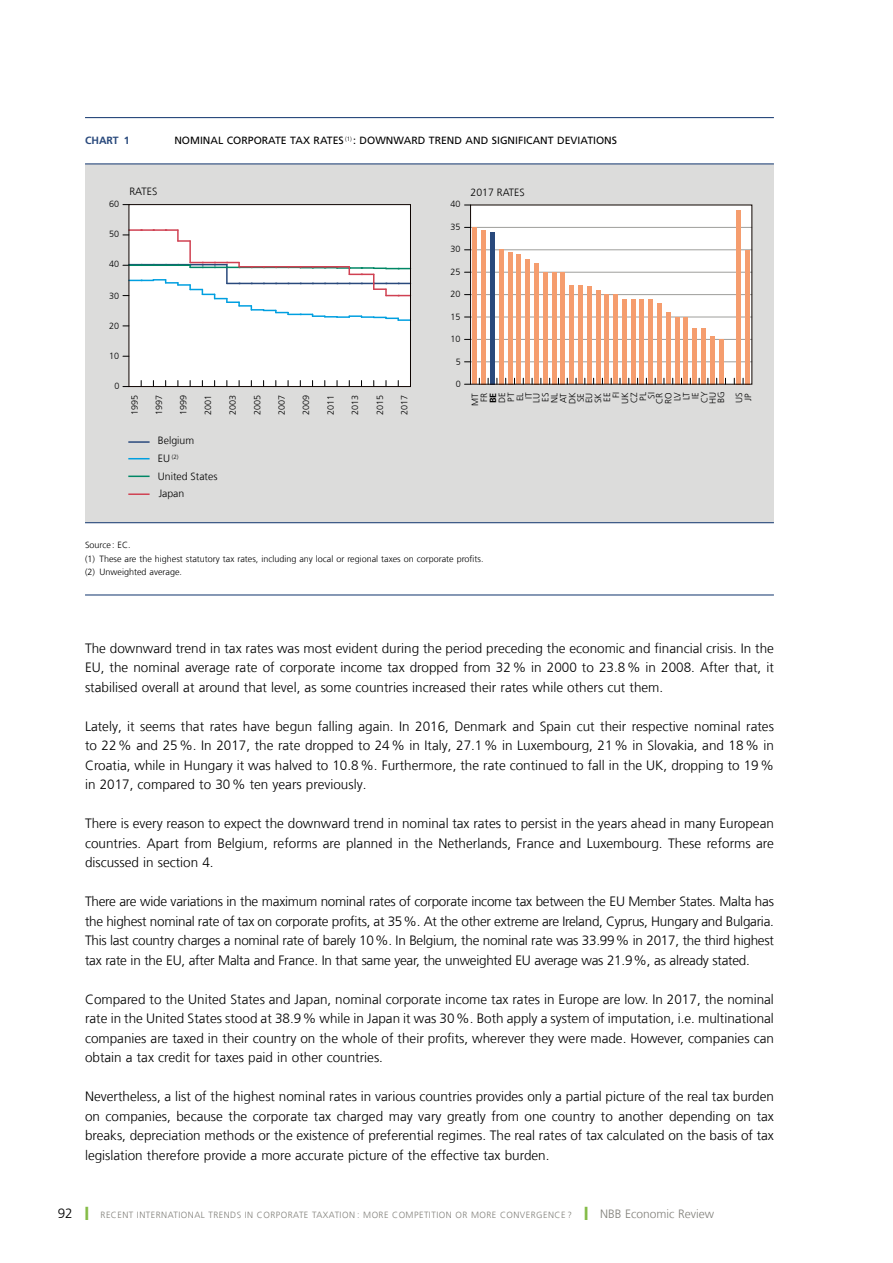
<style>
.page{position:relative;width:893px;height:1263px;background:#fff}
.page>*{position:absolute;margin:0;border:0;box-sizing:border-box;transform-origin:0 0}
.t1{font:300 13.5px/19.5px "Frutiger LT Com";color:#000;text-align:justify}
.t2{font:300 12px "Frutiger LT Com";color:#81807a}
.t3{font:10.5px "Frutiger LT Com";color:#000}
.t4{font:300 10.5px "Frutiger LT Com";color:#000}
.t5{font:700 10.5px "Frutiger LT Com";color:#29497c}
.t6{font:300 9px/8.9px "Frutiger LT Com";color:#000;text-align:center}
.t7{font:300 9px "Frutiger LT Com";color:#81807a}
.t8{font:700 9px "Frutiger LT Com";color:#000}
.t9{font:300 6.15px "Frutiger LT Com";color:#000}
.s1{font-size:10.5px}
.s2{font-size:13.5px;color:#000}
.s3{color:#85bc48}
.s4{font-size:9px}
</style>
<div class="page">
<div style="left:85px;top:164px;width:689px;height:359px;background:#dcdcdb"></div>
<hr style="left:85px;top:117px;width:689px;height:1px;background:#29497c">
<hr style="left:85px;top:163px;width:689px;height:1px;background:#29497c">
<hr style="left:85px;top:522px;width:689px;height:1px;background:#29497c">
<hr style="left:85px;top:594px;width:689px;height:1px;background:#29497c">
<div style="left:471px;top:205px;width:281px;height:179px;background:#fff"></div>
<hr style="left:128px;top:441px;width:22px;height:2px;background:#29497c">
<svg style="left:128px;top:458px;width:22px;height:1px"></svg>
<svg style="left:128px;top:476px;width:22px;height:1px"></svg>
<hr style="left:128px;top:493px;width:22px;height:2px;background:#d04152">
<hr style="left:471px;top:361px;width:281px;height:1px;background:#9e9e9b">
<hr style="left:471px;top:339px;width:281px;height:1px;background:#9e9e9b">
<hr style="left:471px;top:317px;width:281px;height:1px;background:#9e9e9b">
<hr style="left:471px;top:294px;width:281px;height:1px;background:#9e9e9b">
<hr style="left:471px;top:272px;width:281px;height:1px;background:#9e9e9b">
<hr style="left:471px;top:249px;width:281px;height:1px;background:#9e9e9b">
<hr style="left:471px;top:227px;width:281px;height:1px;background:#9e9e9b">
<hr style="left:473px;top:227px;width:4px;height:157px;background:#f59d6e">
<hr style="left:482px;top:230px;width:4px;height:154px;background:#f59d6e">
<div style="left:490px;top:232px;width:5px;height:152px;background:#29497c"></div>
<hr style="left:499px;top:249px;width:4px;height:135px;background:#f59d6e">
<hr style="left:508px;top:252px;width:4px;height:132px;background:#f59d6e">
<hr style="left:517px;top:254px;width:4px;height:130px;background:#f59d6e">
<div style="left:525px;top:260px;width:5px;height:124px;background:#f59d6e"></div>
<div style="left:534px;top:263px;width:5px;height:121px;background:#f59d6e"></div>
<hr style="left:543px;top:272px;width:4px;height:112px;background:#f59d6e">
<hr style="left:552px;top:272px;width:4px;height:112px;background:#f59d6e">
<hr style="left:561px;top:272px;width:4px;height:112px;background:#f59d6e">
<div style="left:569px;top:286px;width:5px;height:98px;background:#f59d6e"></div>
<div style="left:578px;top:286px;width:5px;height:98px;background:#f59d6e"></div>
<hr style="left:587px;top:286px;width:4px;height:98px;background:#f59d6e">
<hr style="left:596px;top:290px;width:4px;height:94px;background:#f59d6e">
<hr style="left:605px;top:295px;width:4px;height:89px;background:#f59d6e">
<div style="left:613px;top:295px;width:5px;height:89px;background:#f59d6e"></div>
<div style="left:622px;top:299px;width:5px;height:85px;background:#f59d6e"></div>
<hr style="left:631px;top:299px;width:4px;height:85px;background:#f59d6e">
<hr style="left:640px;top:299px;width:4px;height:85px;background:#f59d6e">
<hr style="left:649px;top:299px;width:4px;height:85px;background:#f59d6e">
<div style="left:657px;top:304px;width:5px;height:80px;background:#f59d6e"></div>
<div style="left:666px;top:312px;width:5px;height:72px;background:#f59d6e"></div>
<hr style="left:675px;top:317px;width:4px;height:67px;background:#f59d6e">
<hr style="left:684px;top:317px;width:4px;height:67px;background:#f59d6e">
<div style="left:692px;top:328px;width:5px;height:56px;background:#f59d6e"></div>
<div style="left:701px;top:328px;width:5px;height:56px;background:#f59d6e"></div>
<hr style="left:710px;top:336px;width:4px;height:48px;background:#f59d6e">
<hr style="left:719px;top:339px;width:4px;height:45px;background:#f59d6e">
<div style="left:736px;top:210px;width:5px;height:174px;background:#f59d6e"></div>
<div style="left:745px;top:250px;width:5px;height:134px;background:#f59d6e"></div>
<div style="left:129px;top:205px;width:281px;height:182px;background:#fff"></div>
<svg style="left:123px;top:229px;width:67px;height:13px"></svg>
<hr style="left:189px;top:241px;width:2px;height:21px;background:#d04152">
<svg style="left:123px;top:262px;width:286px;height:64px"></svg>
<div style="left:129px;top:204px;width:282px;height:183px;border:1px solid #0e0400"></div>
<p class="t5" style="left:85px;top:134px;width:46px">Chart 1</p>
<p class="t3" style="left:174px;top:134px;width:444px">NOMINAL CORPORATE TAX RATES <sup>(1)</sup> : DOWNWARD TREND AND SIGNIFICANT DEVIATIONS</p>
<p class="t6" style="left:109px;top:200px;width:12px">60</p>
<p class="t6" style="left:109px;top:230px;width:12px">50</p>
<p class="t6" style="left:109px;top:260px;width:12px">40</p>
<p class="t6" style="left:109px;top:291px;width:12px">30</p>
<p class="t6" style="left:109px;top:321px;width:12px">20</p>
<p class="t6" style="left:109px;top:351px;width:12px">10</p>
<p class="t6" style="left:115px;top:381px;width:7px">0</p>
<p class="t4" style="left:129px;top:185px;width:29px">RATES</p>
<p class="t6" style="left:130px;top:415px;width:22px;rotate:-90deg">1995</p>
<p class="t6" style="left:155px;top:415px;width:22px;rotate:-90deg">1997</p>
<p class="t6" style="left:179px;top:415px;width:22px;rotate:-90deg">1999</p>
<p class="t6" style="left:204px;top:415px;width:22px;rotate:-90deg">2001</p>
<p class="t6" style="left:228px;top:415px;width:22px;rotate:-90deg">2003</p>
<p class="t6" style="left:253px;top:415px;width:22px;rotate:-90deg">2005</p>
<p class="t6" style="left:277px;top:415px;width:22px;rotate:-90deg">2007</p>
<p class="t6" style="left:302px;top:415px;width:22px;rotate:-90deg">2009</p>
<p class="t6" style="left:326px;top:415px;width:22px;rotate:-90deg">2011</p>
<p class="t6" style="left:351px;top:415px;width:22px;rotate:-90deg">2013</p>
<p class="t6" style="left:376px;top:415px;width:22px;rotate:-90deg">2015</p>
<p class="t6" style="left:400px;top:415px;width:22px;rotate:-90deg">2017</p>
<p class="t4" style="left:158px;top:434px;width:38px">Belgium</p>
<p class="t9" style="left:158px;top:453px;width:22px"><span class="s1">EU</span> (2)</p>
<p class="t4" style="left:158px;top:469px;width:61px">United States</p>
<p class="t4" style="left:159px;top:487px;width:27px">Japan</p>
<p class="t6" style="left:451px;top:199px;width:12px">40</p>
<p class="t6" style="left:451px;top:222px;width:12px">35</p>
<p class="t6" style="left:451px;top:244px;width:12px">30</p>
<p class="t6" style="left:451px;top:267px;width:12px">25</p>
<p class="t6" style="left:451px;top:289px;width:12px">20</p>
<p class="t6" style="left:451px;top:312px;width:12px">15</p>
<p class="t6" style="left:451px;top:334px;width:12px">10</p>
<p class="t6" style="left:456px;top:357px;width:7px">5</p>
<p class="t6" style="left:456px;top:379px;width:7px">0</p>
<p class="t4" style="left:471px;top:186px;width:56px">2017 RATES</p>
<p class="t6" style="left:470px;top:406px;width:14px;rotate:-90deg">MT<br>FR</p>
<p class="t8" style="left:487px;top:403px;width:12px;rotate:-90deg">be</p>
<p class="t6" style="left:497px;top:403px;width:12px;rotate:-90deg">DE<br>PT<br>EL<br>IT</p>
<p class="t6" style="left:532px;top:404px;width:14px;text-align:right;rotate:-90deg">LU<br>ES<br>NL<br>AT<br>DK<br>SE<br>EU<br>SK<br>EE<br>FI<br>UK<br>CZ<br>PL<br>SI<br>CR<br>RO<br>LV<br>LT<br>IE<br>CY<br>HU<br>BG</p>
<p class="t6" style="left:734px;top:403px;width:12px;text-align:left;rotate:-90deg">US<br>JP</p>
<p class="t6" style="left:85px;top:538px;width:400px;line-height:13.5px;text-align:left">Source : EC.<br>(1) These are the highest statutory tax rates, including any local or regional taxes on corporate profits. (2) Unweighted average.</p>
<p class="t1" style="left:85px;top:638px;width:690px">The downward trend in tax rates was most evident during the period preceding the economic and financial crisis. In the EU, the nominal average rate of corporate income tax dropped from 32% in 2000 to 23.8% in 2008. After that, it stabilised overall at around that level, as some countries increased their rates while others cut them.</p>
<p class="t1" style="left:85px;top:716px;width:690px">Lately, it seems that rates have begun falling again. In 2016, Denmark and Spain cut their respective nominal rates to 22% and 25%. In 2017, the rate dropped to 24% in Italy, 27.1% in Luxembourg, 21% in Slovakia, and 18% in Croatia, while in Hungary it was halved to 10.8%. Furthermore, the rate continued to fall in the UK, dropping to 19% in 2017, compared to 30% ten years previously.</p>
<p class="t1" style="left:85px;top:813px;width:690px">There is every reason to expect the downward trend in nominal tax rates to persist in the years ahead in many European countries. Apart from Belgium, reforms are planned in the Netherlands, France and Luxembourg. These reforms are discussed in section 4.</p>
<p class="t1" style="left:85px;top:891px;width:690px">There are wide variations in the maximum nominal rates of corporate income tax between the EU Member States. Malta has the highest nominal rate of tax on corporate profits, at 35%. At the other extreme are Ireland, Cyprus, Hungary and Bulgaria.<br>This last country charges a nominal rate of barely 10%. In Belgium, the nominal rate was 33.99% in 2017, the third highest tax rate in the EU, after Malta and France. In that same year, the unweighted EU average was 21.9%, as already stated.</p>
<p class="t1" style="left:85px;top:989px;width:690px">Compared to the United States and Japan, nominal corporate income tax rates in Europe are low. In 2017, the nominal rate in the United States stood at 38.9% while in Japan it was 30%. Both apply a system of imputation, i.e. multinational companies are taxed in their country on the whole of their profits, wherever they were made. However, companies can obtain a tax credit for taxes paid in other countries.</p>
<p class="t1" style="left:85px;top:1086px;width:690px">Nevertheless, a list of the highest nominal rates in various countries provides only a partial picture of the real tax burden on companies, because the corporate tax charged may vary greatly from one country to another depending on tax breaks, depreciation methods or the existence of preferential regimes. The real rates of tax calculated on the basis of tax legislation therefore provide a more accurate picture of the effective tax burden.</p>
<p class="t7" style="left:58px;top:1209px;width:55px"><span class="s2">92</span> <span class="s3">❙</span> Recent</p>
<p class="t7" style="left:137px;top:1209px;width:7px">international</p>
<p class="t7" style="left:208px;top:1209px;width:7px">trends</p>
<p class="t7" style="left:245px;top:1209px;width:19px">in corporate</p>
<p class="t7" style="left:312px;top:1209px;width:6px">taxation</p>
<p class="t7" style="left:357px;top:1209px;width:14px">: more</p>
<p class="t7" style="left:392px;top:1209px;width:7px">competition</p>
<p class="t7" style="left:455px;top:1209px;width:23px">or more</p>
<p class="t7" style="left:500px;top:1209px;width:7px">convergence</p>
<p class="t2" style="left:568px;top:1206px;width:148px"><span class="s4">?</span> <span class="s3">❙</span> NBB Economic Review</p>
</div>
